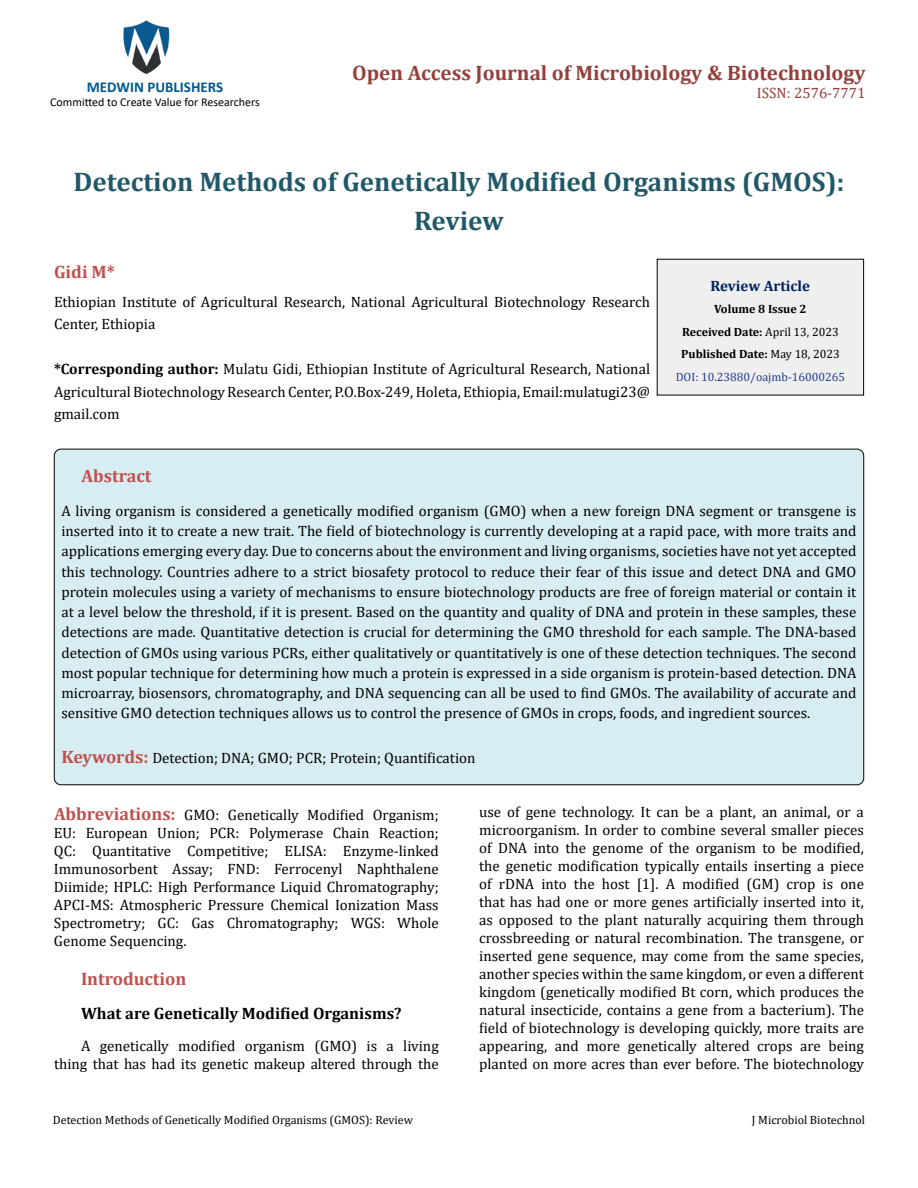
<style>
.page{position:relative;width:918px;height:1188px;background:#fff}
.page>*{position:absolute;margin:0;border:0;box-sizing:border-box;transform-origin:0 0}
.t1{font:700 27px/39px "Cambria";color:#215868;text-align:center}
.t2{font:700 21px "Cambria";color:#953f3c}
.t3{font:700 18px "Cambria";color:#c0504d}
.t4{font:700 16.5px "Cambria";color:#000}
.t5{font:15px/18px "Cambria";color:#000;text-align:justify}
.t6{font:700 15px "Calibri";color:#005991}
.t7{font:15px "Cambria";color:#953f3c}
.t8{font:700 15px "Cambria";color:#002060}
.t9{font:700 12px/22.5px "Cambria";color:#000;text-align:center}
.t10{font:12px "Cambria";color:#000}
.t11{font:12px "Calibri";color:#000}
.s1{font-weight:700}
.s2{font-weight:400}
.s3{font-weight:400;color:#25408f}
.s4{font-weight:700;font-size:18px;color:#c0504d}
</style>
<div class="page">
<img style="left:123px;top:20px;width:47px;height:55px">
<div style="left:657px;top:259px;width:207px;height:136px;background:#efefef"></div>
<div style="left:54px;top:449px;width:810px;height:336px;background:#d8edf2;border-radius:7px"></div>
<p class="t6" style="left:87px;top:76px;width:138px">MEDWIN PUBLISHERS</p>
<p class="t11" style="left:50px;top:94px;width:211px">Committed to Create Value for Researchers</p>
<h2 class="t2" style="left:352px;top:58px;width:515px">Open Access Journal of Microbiology &amp; Biotechnology</h2>
<p class="t7" style="left:757px;top:84px;width:110px">ISSN: 2576-7771</p>
<h1 class="t1" style="left:74px;top:161px;width:772px">Detection Methods of Genetically Modified Organisms (GMOS):<br>Review</h1>
<p class="t3" style="left:54px;top:259px;width:63px">Gidi M*</p>
<p class="t5" style="left:54px;top:290px;width:598px;line-height:22.5px">Ethiopian Institute of Agricultural Research, National Agricultural Biotechnology Research<br>Center, Ethiopia</p>
<p class="t5" style="left:54px;top:358px;width:598px;line-height:22.5px"><span class="s1">*Corresponding author:</span> Mulatu Gidi, Ethiopian Institute of Agricultural Research, National Agricultural Biotechnology Research Center, P.O.Box-249, Holeta, Ethiopia, Email:mulatugi23@ gmail.com</p>
<p class="t8" style="left:711px;top:275px;width:101px">Review Article</p>
<p class="t9" style="left:676px;top:298px;width:171px">Volume 8 Issue 2<br>Received Date: <span class="s2">April 13, 2023<br></span>Published Date: <span class="s2">May 18, 2023<br></span><span class="s3">DOI: 10.23880/oajmb-16000265</span></p>
<p class="t3" style="left:82px;top:463px;width:71px">Abstract</p>
<p class="t5" style="left:61px;top:501px;width:797px;line-height:20.2px">A living organism is considered a genetically modified organism (GMO) when a new foreign DNA segment or transgene is inserted into it to create a new trait. The field of biotechnology is currently developing at a rapid pace, with more traits and applications emerging every day. Due to concerns about the environment and living organisms, societies have not yet accepted this technology. Countries adhere to a strict biosafety protocol to reduce their fear of this issue and detect DNA and GMO protein molecules using a variety of mechanisms to ensure biotechnology products are free of foreign material or contain it at a level below the threshold, if it is present. Based on the quantity and quality of DNA and protein in these samples, these detections are made. Quantitative detection is crucial for determining the GMO threshold for each sample. The DNA-based detection of GMOs using various PCRs, either qualitatively or quantitatively is one of these detection techniques. The second most popular technique for determining how much a protein is expressed in a side organism is protein-based detection. DNA microarray, biosensors, chromatography, and DNA sequencing can all be used to find GMOs. The availability of accurate and sensitive GMO detection techniques allows us to control the presence of GMOs in crops, foods, and ingredient sources.</p>
<p class="t5" style="left:61px;top:749px;width:416px"><span class="s4">Keywords:</span> Detection; DNA; GMO; PCR; Protein; Quantification</p>
<p class="t5" style="left:54px;top:806px;width:386px"><span class="s4">Abbreviations:</span> GMO: Genetically Modified Organism; EU: European Union; PCR: Polymerase Chain Reaction; QC: Quantitative Competitive; ELISA: Enzyme-linked Immunosorbent Assay; FND: Ferrocenyl Naphthalene Diimide; HPLC: High Performance Liquid Chromatography; APCI-MS: Atmospheric Pressure Chemical Ionization Mass Spectrometry; GC: Gas Chromatography; WGS: Whole Genome Sequencing.</p>
<p class="t3" style="left:81px;top:966px;width:107px">Introduction</p>
<p class="t4" style="left:81px;top:1002px;width:322px">What are Genetically Modified Organisms?</p>
<p class="t5" style="left:54px;top:1037px;width:386px;text-align:right">A genetically modified organism (GMO) is a living thing that has had its genetic makeup altered through the</p>
<p class="t5" style="left:479px;top:803px;width:386px">use of gene technology. It can be a plant, an animal, or a microorganism. In order to combine several smaller pieces of DNA into the genome of the organism to be modified, the genetic modification typically entails inserting a piece of rDNA into the host [1]. A modified (GM) crop is one that has had one or more genes artificially inserted into it, as opposed to the plant naturally acquiring them through crossbreeding or natural recombination. The transgene, or inserted gene sequence, may come from the same species, another species within the same kingdom, or even a different kingdom (genetically modified Bt corn, which produces the natural insecticide, contains a gene from a bacterium). The field of biotechnology is developing quickly, more traits are appearing, and more genetically altered crops are being planted on more acres than ever before. The biotechnology</p>
<p class="t10" style="left:53px;top:1113px;width:362px">Detection Methods of Genetically Modified Organisms (GMOS): Review</p>
<p class="t10" style="left:752px;top:1113px;width:115px">J Microbiol Biotechnol</p>
</div>
